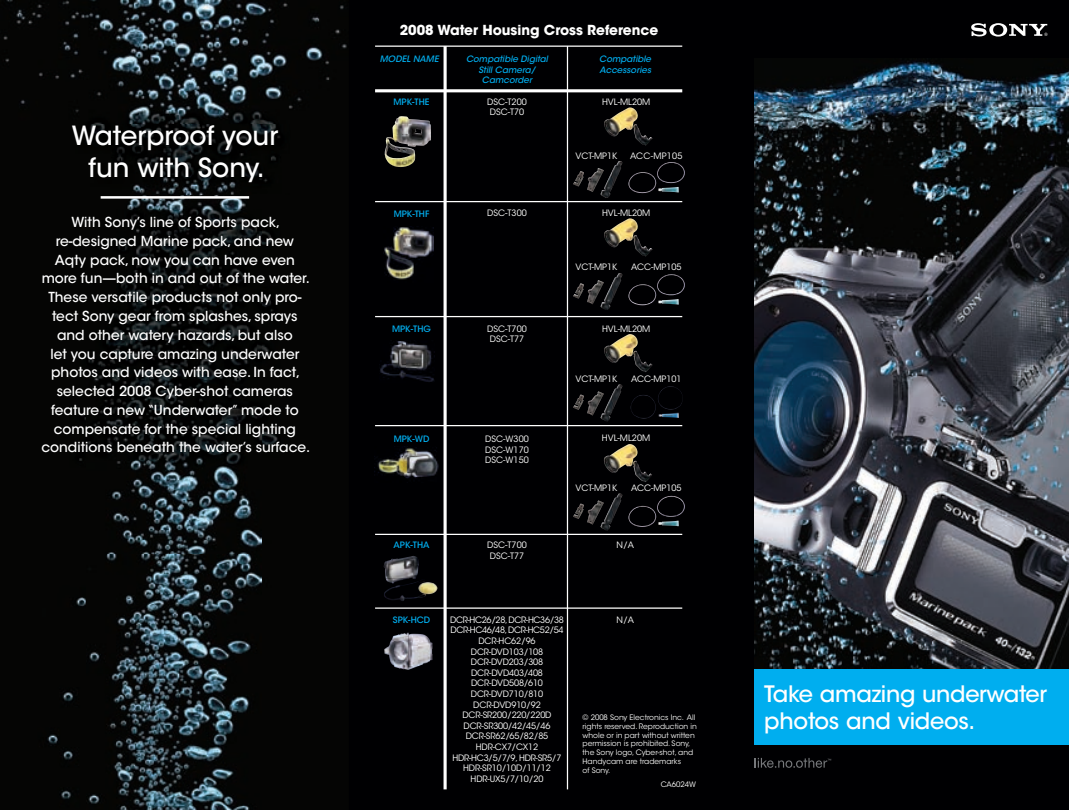
<style>
.page{position:relative;width:1069px;height:810px;background:#000002}
.page>*{position:absolute;margin:0;border:0;box-sizing:border-box;transform-origin:0 0}
.t1{font:500 26.25px/32.5px "ITC Avant Garde Std";color:#fff;text-align:center}
.t2{font:500 22.5px/27.5px "ITC Avant Garde Std";letter-spacing:-.015em;color:#fff}
.t3{font:500 13.75px/18.8px "ITC Avant Garde Std";color:#fff;text-align:center}
.t4{font:700 13.75px "ITC Avant Garde Std";color:#fff}
.t5{font:8.75px/10.6px "ITC Avant Garde Std";letter-spacing:-.015em;color:#fff}
.t6{font:italic 500 8.75px/10.6px "ITC Avant Garde Std";color:#00aeef;text-align:center}
.t7{font:500 8.75px "ITC Avant Garde Std";color:#00aeef}
.t8{font:8.75px "ITC Avant Garde Std";letter-spacing:.03em;color:#fff}
.t9{font:7.5px/8.8px "ITC Avant Garde Std";color:#fff}
</style>
<div class="page">
<img style="left:755px;top:61px;width:314px;height:608px">
<svg style="left:971px;top:23px;width:76px;height:14px"></svg>
<svg style="left:755px;top:758px;width:76px;height:10px"></svg>
<div style="left:755px;top:669px;width:314px;height:76px;background:#00aeef"></div>
<img style="left:3px;top:0;width:344px;height:124px">
<img style="left:47px;top:413px;width:40px;height:388px">
<img style="left:262px;top:230px;width:16px;height:352px">
<img style="left:87px;top:194px;width:175px;height:616px">
<img style="left:90px;top:124px;width:190px;height:70px">
<svg style="left:443px;top:47px;width:4px;height:742px;background:#c7c7c7"></svg>
<hr style="left:567px;top:46px;width:1px;height:743px;background:#fff">
<hr style="left:375px;top:89px;width:307px;height:3px;background:#fff">
<hr style="left:375px;top:46px;width:307px;height:1px;background:#fff">
<hr style="left:375px;top:201px;width:307px;height:1px;background:#fff">
<hr style="left:375px;top:316px;width:307px;height:1px;background:#fff">
<hr style="left:375px;top:425px;width:307px;height:1px;background:#fff">
<hr style="left:375px;top:534px;width:307px;height:1px;background:#fff">
<hr style="left:375px;top:608px;width:307px;height:1px;background:#fff">
<img style="left:386px;top:116px;width:15px;height:22px">
<img style="left:383px;top:227px;width:50px;height:53px">
<img style="left:374px;top:446px;width:65px;height:33px">
<img style="left:380px;top:341px;width:54px;height:41px">
<img style="left:384px;top:633px;width:48px;height:37px">
<img style="left:384px;top:556px;width:35px;height:22px">
<img style="left:384px;top:578px;width:39px;height:22px">
<img style="left:628px;top:162px;width:57px;height:31px">
<img style="left:587px;top:161px;width:35px;height:37px">
<img style="left:604px;top:107px;width:48px;height:39px">
<img style="left:628px;top:274px;width:57px;height:31px">
<img style="left:587px;top:273px;width:35px;height:37px">
<img style="left:604px;top:218px;width:42px;height:38px">
<img style="left:631px;top:386px;width:52px;height:33px">
<img style="left:587px;top:384px;width:35px;height:37px">
<img style="left:604px;top:334px;width:48px;height:38px">
<img style="left:628px;top:496px;width:57px;height:31px">
<img style="left:587px;top:493px;width:35px;height:37px">
<img style="left:604px;top:444px;width:48px;height:38px">
<hr style="left:101px;top:196px;width:148px;height:3px;background:#fff">
<h1 class="t1" style="left:72px;top:119px;width:208px">Waterproof your fun with Sony.</h1>
<p class="t3" style="left:41px;top:213px;width:270px">With Sony’s line of Sports pack, re-designed Marine pack, and new Aqty pack, now you can have even more fun—both in and out of the water.<br>These versatile products not only pro&shy;tect Sony gear from splashes, sprays and other watery hazards, but also<br>let you capture amazing underwater photos and videos with ease. In fact, selected 2008 Cyber-shot cameras feature a new “Underwater” mode to compensate for the special lighting conditions beneath the water’s surface.</p>
<h3 class="t4" style="left:400px;top:21px;width:260px">2008 Water Housing Cross Reference</h3>
<p class="t6" style="left:599px;top:54px;width:53px;text-align:left">Compatible<br>Accessories</p>
<p class="t6" style="left:466px;top:54px;width:83px">Compatible Digital<br>Still Camera/<br>Camcorder</p>
<p class="t5" style="left:487px;top:96px;width:41px">DSC-T200<br>DSC-T70</p>
<p class="t6" style="left:380px;top:54px;width:60px">MODEL NAME</p>
<p class="t7" style="left:393px;top:96px;width:38px">MPK-THE</p>
<p class="t5" style="left:602px;top:97px;width:50px">HVL-ML20M</p>
<p class="t5" style="left:575px;top:151px;width:43px">VCT-MP1K</p>
<p class="t8" style="left:630px;top:151px;width:54px">ACC-MP105</p>
<p class="t7" style="left:394px;top:208px;width:37px">MPK-THF</p>
<p class="t5" style="left:487px;top:208px;width:41px">DSC-T300</p>
<p class="t5" style="left:602px;top:207px;width:50px">HVL-ML20M</p>
<p class="t5" style="left:575px;top:262px;width:43px">VCT-MP1K</p>
<p class="t5" style="left:631px;top:262px;width:52px">ACC-MP105</p>
<p class="t7" style="left:392px;top:323px;width:40px">MPK-THG</p>
<p class="t5" style="left:487px;top:323px;width:41px">DSC-T700<br>DSC-T77</p>
<p class="t5" style="left:602px;top:323px;width:50px">HVL-ML20M</p>
<p class="t5" style="left:575px;top:374px;width:43px">VCT-MP1K</p>
<p class="t5" style="left:631px;top:374px;width:52px">ACC-MP101</p>
<p class="t7" style="left:394px;top:433px;width:37px">MPK-WD</p>
<p class="t5" style="left:485px;top:434px;width:45px;text-align:justify">DSC-W300<br>DSC-W170<br>DSC-W150</p>
<p class="t5" style="left:602px;top:433px;width:50px">HVL-ML20M</p>
<p class="t5" style="left:575px;top:483px;width:43px">VCT-MP1K</p>
<p class="t5" style="left:631px;top:483px;width:52px">ACC-MP105</p>
<p class="t7" style="left:393px;top:540px;width:37px">APK-THA</p>
<p class="t5" style="left:487px;top:540px;width:41px">DSC-T700<br>DSC-T77</p>
<p class="t5" style="left:616px;top:540px;width:19px">N/A</p>
<p class="t7" style="left:393px;top:614px;width:39px">SPK-HCD</p>
<p class="t5" style="left:450px;top:614px;width:115px;text-align:center">DCR-HC26/28, DCR-HC36/38<br>DCR-HC46/48, DCR-HC52/54<br>DCR-HC62/96<br>DCR-DVD103/108<br>DCR-DVD203/308<br>DCR-DVD403/408<br>DCR-DVD508/610<br>DCR-DVD710/810<br>DCR-DVD910/92<br>DCR-SR200/220/220D<br>DCR-SR300/42/45/46<br>DCR-SR62/65/82/85<br>HDR-CX7/CX12<br>HDR-HC3/5/7/9, HDR-SR5/7<br>HDR-SR10/10D/11/12<br>HDR-UX5/7/10/20</p>
<p class="t5" style="left:616px;top:614px;width:19px">N/A</p>
<p class="t9" style="left:582px;top:713px;width:116px">© 2008 Sony Electronics Inc. All rights reserved. Reproduction in whole or in part without written permission is prohibited. Sony, the Sony logo, Cyber-shot, and<br>Handycam are trademarks<br>of Sony.</p>
<p class="t9" style="left:661px;top:780px;width:37px">CA6024W</p>
<h2 class="t2" style="left:764px;top:680px;width:284px">Take amazing underwater photos and videos.</h2>
</div>
